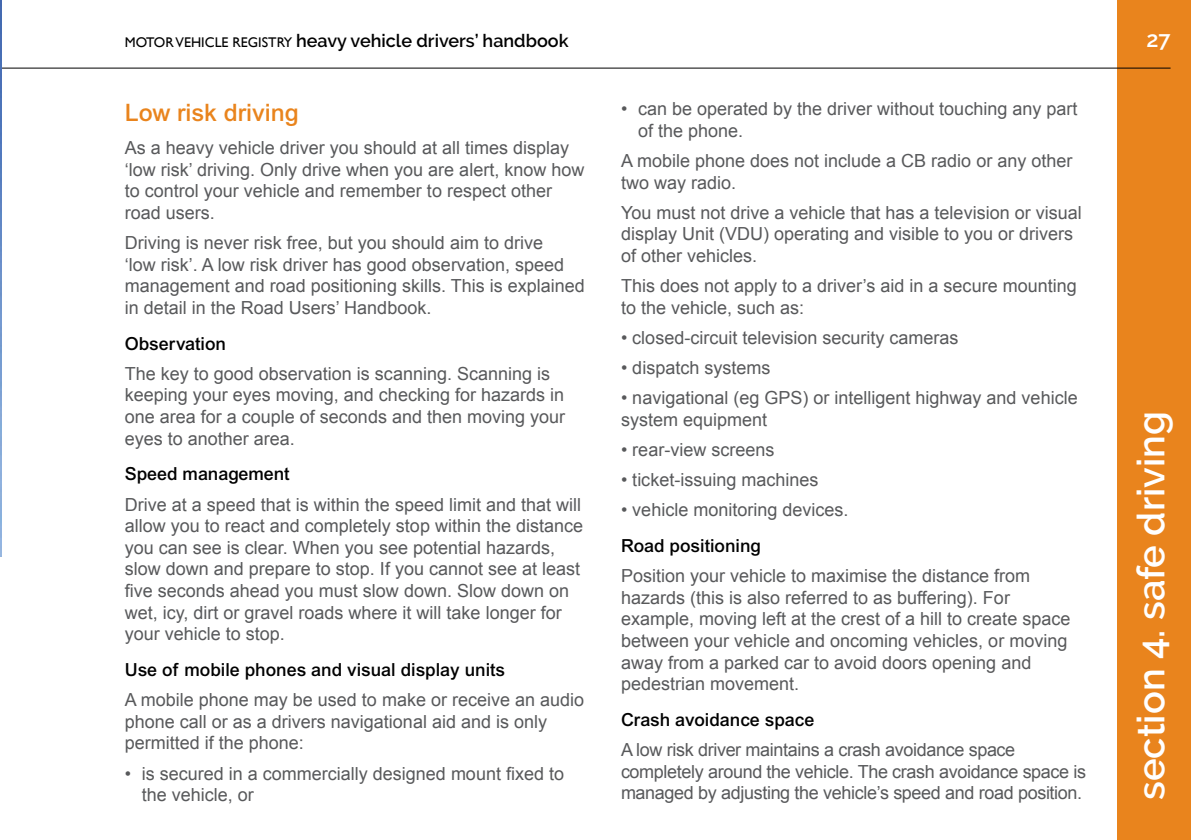
<style>
.page{position:relative;width:1191px;height:840px;background:#fff}
.page>*{position:absolute;margin:0;border:0;box-sizing:border-box;transform-origin:0 0}
.t1{font:600 38px "Raleway";color:#fff}
.t2{font:500 24px "Arial";color:#e9841d}
.t3{font:600 22px "Raleway";color:#fff}
.t4{font:18px/21.6px "Arial";color:#58595b}
.t5{font:18px/21.6px "Arial";letter-spacing:-.02em;color:#58595b}
.t6{font:500 18px "Arial";color:#000}
.t7{font:600 18px "Raleway";color:#000}
.s1{font-family:"Gill Sans";font-weight:400;font-size:14px}
</style>
<div class="page">
<div style="left:1117px;top:0;width:74px;height:839px;background:#e9841d"></div>
<hr style="left:0;top:68px;width:1170px;height:1px;background:#000">
<hr style="left:0;top:0;width:1px;height:556px;background:#6b6d6d">
<img style="left:0;top:0;width:1px;height:555px">
<p class="t7" style="left:125px;top:31px;width:445px"><span class="s1">MOTOR VEHICLE REGISTRY</span> heavy vehicle drivers’ handbook</p>
<h2 class="t2" style="left:125px;top:98px;width:176px">Low risk driving</h2>
<p class="t4" style="left:125px;top:137px;width:461px">As a heavy vehicle driver you should at all times display ‘low risk’ driving. Only drive when you are alert, know how to control your vehicle and remember to respect other road users.</p>
<p class="t4" style="left:125px;top:232px;width:461px">Driving is never risk free, but you should aim to drive<br>‘low risk’. A low risk driver has good observation, speed management and road positioning skills. This is explained in detail in the Road Users’ Handbook.</p>
<p class="t6" style="left:125px;top:332px;width:103px">Observation</p>
<p class="t4" style="left:125px;top:362px;width:442px">The key to good observation is scanning. Scanning is keeping your eyes moving, and checking for hazards in one area for a couple of seconds and then moving your eyes to another area.</p>
<p class="t6" style="left:125px;top:463px;width:166px">Speed management</p>
<p class="t4" style="left:125px;top:493px;width:460px">Drive at a speed that is within the speed limit and that will allow you to react and completely stop within the distance you can see is clear. When you see potential hazards, slow down and prepare to stop. If you cannot see at least five seconds ahead you must slow down. Slow down on wet, icy, dirt or gravel roads where it will take longer for your vehicle to stop.</p>
<p class="t6" style="left:125px;top:658px;width:382px">Use of mobile phones and visual display units</p>
<p class="t4" style="left:125px;top:688px;width:461px">A mobile phone may be used to make or receive an audio phone call or as a drivers navigational aid and is only permitted if the phone:</p>
<p class="t4" style="left:142px;top:762px;width:424px;text-indent:-17px">• is secured in a commercially designed mount fixed to the vehicle, or</p>
<p class="t4" style="left:638px;top:98px;width:441px;text-indent:-17px">• can be operated by the driver without touching any part of the phone.</p>
<p class="t4" style="left:621px;top:150px;width:453px">A mobile phone does not include a CB radio or any other two way radio.</p>
<p class="t4" style="left:621px;top:202px;width:462px">You must not drive a vehicle that has a television or visual display Unit (VDU) operating and visible to you or drivers of other vehicles.</p>
<p class="t4" style="left:621px;top:275px;width:457px">This does not apply to a driver’s aid in a secure mounting to the vehicle, such as:</p>
<p class="t4" style="left:621px;top:327px;width:339px">• closed-circuit television security cameras</p>
<p class="t4" style="left:621px;top:357px;width:151px">• dispatch systems</p>
<p class="t4" style="left:621px;top:387px;width:458px">• navigational (eg GPS) or intelligent highway and vehicle system equipment</p>
<p class="t4" style="left:621px;top:438px;width:155px">• rear-view screens</p>
<p class="t4" style="left:621px;top:469px;width:199px">• ticket-issuing machines</p>
<p class="t4" style="left:621px;top:499px;width:229px">• vehicle monitoring devices.</p>
<p class="t6" style="left:621px;top:534px;width:142px">Road positioning</p>
<p class="t4" style="left:621px;top:564px;width:451px">Position your vehicle to maximise the distance from hazards (this is also referred to as buffering). For example, moving left at the crest of a hill to create space between your vehicle and oncoming vehicles, or moving away from a parked car to avoid doors opening and pedestrian movement.</p>
<p class="t6" style="left:621px;top:708px;width:195px">Crash avoidance space</p>
<p class="t5" style="left:621px;top:738px;width:467px">A low risk driver maintains a crash avoidance space completely around the vehicle. The crash avoidance space is managed by adjusting the vehicle’s speed and road position.</p>
<p class="t3" style="left:1146px;top:27px;width:26px">27</p>
<h1 class="t1" style="left:1129px;top:799px;width:390px;rotate:-90deg">section 4. safe driving</h1>
</div>
